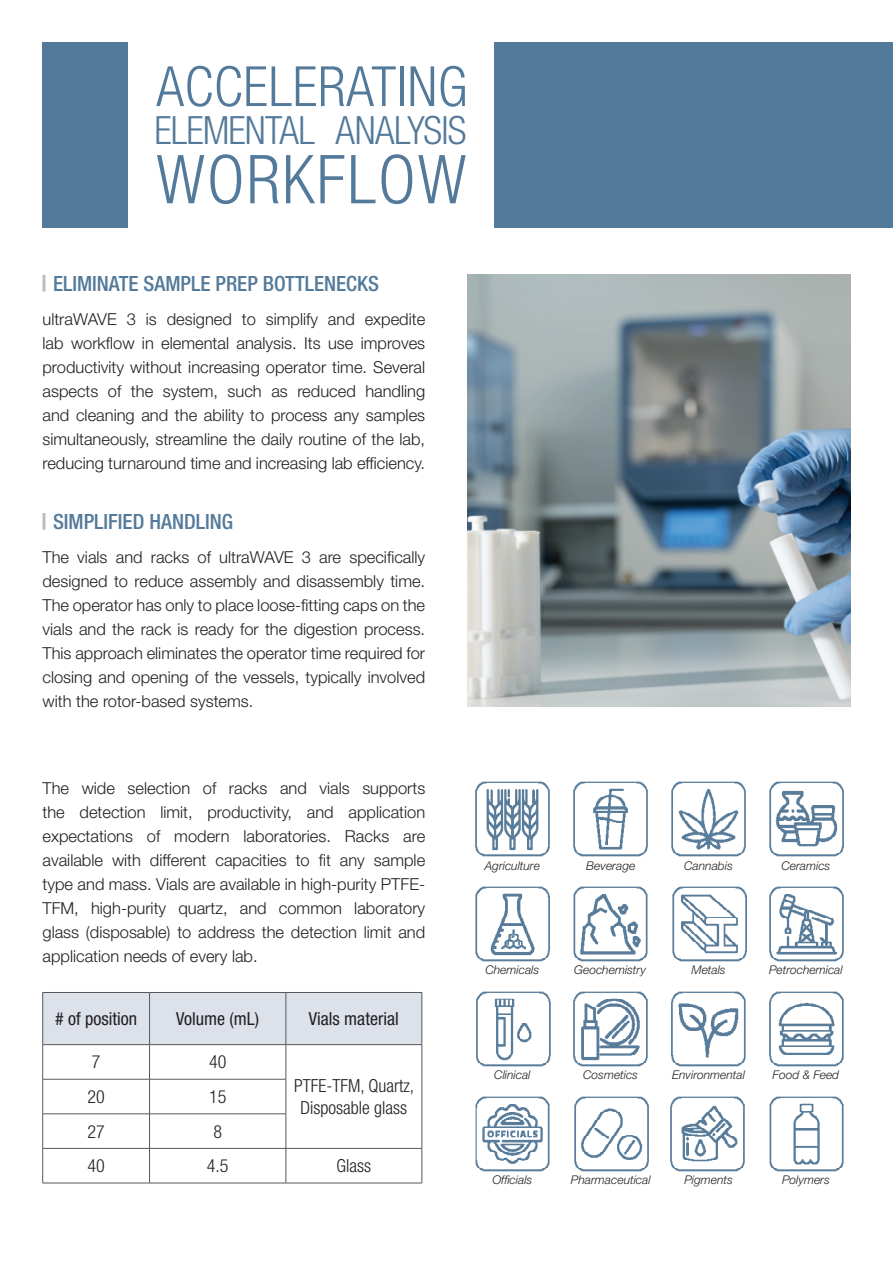
<style>
.page{position:relative;width:893px;height:1263px;background:#fff}
.page>*{position:absolute;margin:0;border:0;box-sizing:border-box;transform-origin:0 0}
.t1{font:300 condensed 67.5px "Helvetica Neue LT Std";letter-spacing:.03em;color:#537a9b}
.t2{font:300 condensed 55.5px "Helvetica Neue LT Std";letter-spacing:.01em;color:#537a9b}
.t3{font:300 condensed 39px "Helvetica Neue LT Std";letter-spacing:-.025em;color:#537a9b}
.t4{font:500 condensed 21px "Helvetica Neue LT Std";color:#537a9b}
.t5{font:300 condensed 18px/21.6px "Helvetica Neue LT Std";color:#231f20;text-align:center}
.t6{font:condensed 18px "Helvetica Neue LT Std";color:#231f20}
.t7{font:300 16.5px/24px "Helvetica Neue LT Std";color:#231f20;text-align:justify}
.t8{font:italic 300 12px "Helvetica Neue LT Std";color:#231f20}
</style>
<div class="page">
<div style="left:43px;top:43px;width:85px;height:185px;background:#537a9b"></div>
<div style="left:495px;top:43px;width:398px;height:185px;background:#537a9b"></div>
<hr style="left:43px;top:275px;width:3px;height:17px;background:#bcbdc0">
<hr style="left:43px;top:513px;width:3px;height:17px;background:#bcbdc0">
<img style="left:468px;top:275px;width:382px;height:432px">
<img style="left:475px;top:782px;width:75px;height:75px">
<img style="left:769px;top:782px;width:75px;height:75px">
<img style="left:671px;top:782px;width:75px;height:75px">
<img style="left:573px;top:782px;width:75px;height:75px">
<img style="left:475px;top:887px;width:75px;height:75px">
<img style="left:769px;top:887px;width:75px;height:75px">
<img style="left:672px;top:887px;width:74px;height:75px">
<img style="left:573px;top:887px;width:75px;height:75px">
<img style="left:476px;top:991px;width:75px;height:75px">
<img style="left:769px;top:991px;width:75px;height:75px">
<img style="left:671px;top:991px;width:75px;height:75px">
<img style="left:573px;top:991px;width:75px;height:75px">
<img style="left:475px;top:1096px;width:75px;height:75px">
<img style="left:769px;top:1096px;width:75px;height:75px">
<img style="left:671px;top:1096px;width:74px;height:75px">
<img style="left:574px;top:1096px;width:74px;height:75px">
<div style="left:43px;top:993px;width:379px;height:51px;background:#dce1ea"></div>
<hr style="left:43px;top:992px;width:107px;height:1px;background:#57585a">
<hr style="left:42px;top:993px;width:1px;height:51px;background:#57585a">
<hr style="left:150px;top:992px;width:136px;height:1px;background:#57585a">
<hr style="left:149px;top:993px;width:1px;height:51px;background:#57585a">
<hr style="left:286px;top:992px;width:136px;height:1px;background:#57585a">
<hr style="left:286px;top:993px;width:1px;height:51px;background:#57585a">
<hr style="left:422px;top:993px;width:1px;height:51px;background:#57585a">
<hr style="left:43px;top:1044px;width:107px;height:1px;background:#57585a">
<hr style="left:42px;top:1045px;width:1px;height:34px;background:#57585a">
<hr style="left:150px;top:1044px;width:136px;height:1px;background:#57585a">
<hr style="left:149px;top:1045px;width:1px;height:34px;background:#57585a">
<hr style="left:286px;top:1044px;width:136px;height:1px;background:#57585a">
<hr style="left:286px;top:1045px;width:1px;height:34px;background:#57585a">
<hr style="left:422px;top:1045px;width:1px;height:34px;background:#57585a">
<hr style="left:422px;top:1079px;width:1px;height:35px;background:#57585a">
<hr style="left:422px;top:1114px;width:1px;height:34px;background:#57585a">
<hr style="left:286px;top:1148px;width:136px;height:1px;background:#57585a">
<hr style="left:422px;top:1148px;width:1px;height:35px;background:#57585a">
<hr style="left:286px;top:1183px;width:136px;height:1px;background:#57585a">
<hr style="left:43px;top:1079px;width:107px;height:1px;background:#57585a">
<hr style="left:42px;top:1079px;width:1px;height:34px;background:#57585a">
<hr style="left:150px;top:1079px;width:136px;height:1px;background:#57585a">
<hr style="left:149px;top:1079px;width:1px;height:34px;background:#57585a">
<hr style="left:286px;top:1079px;width:1px;height:34px;background:#57585a">
<hr style="left:43px;top:1113px;width:107px;height:1px;background:#57585a">
<hr style="left:42px;top:1114px;width:1px;height:34px;background:#57585a">
<hr style="left:150px;top:1113px;width:136px;height:1px;background:#57585a">
<hr style="left:149px;top:1114px;width:1px;height:34px;background:#57585a">
<hr style="left:286px;top:1114px;width:1px;height:34px;background:#57585a">
<hr style="left:43px;top:1148px;width:107px;height:1px;background:#57585a">
<hr style="left:42px;top:1148px;width:1px;height:35px;background:#57585a">
<hr style="left:150px;top:1148px;width:136px;height:1px;background:#57585a">
<hr style="left:149px;top:1148px;width:1px;height:35px;background:#57585a">
<hr style="left:286px;top:1148px;width:1px;height:35px;background:#57585a">
<hr style="left:43px;top:1183px;width:107px;height:1px;background:#57585a">
<hr style="left:150px;top:1183px;width:136px;height:1px;background:#57585a">
<h2 class="t2" style="left:156px;top:55px;width:313px">ACCELERATING</h2>
<h3 class="t3" style="left:154px;top:108px;width:314px">ELEMENTAL ANALYSIS</h3>
<h1 class="t1" style="left:156px;top:141px;width:312px">WORKFLOW</h1>
<p class="t4" style="left:53px;top:271px;width:327px">ELIMINATE SAMPLE PREP BOTTLENECKS</p>
<p class="t7" style="left:43px;top:306px;width:384px">ultraWAVE 3 is designed to simplify and expedite lab workflow in elemental analysis. Its use improves productivity without increasing operator time. Several aspects of the system, such as reduced handling and cleaning and the ability to process any samples simultaneously, streamline the daily routine of the lab, reducing turnaround time and increasing lab efficiency.</p>
<p class="t4" style="left:53px;top:509px;width:182px">SIMPLIFIED HANDLING</p>
<p class="t7" style="left:43px;top:544px;width:384px">The vials and racks of ultraWAVE 3 are specifically designed to reduce assembly and disassembly time.<br>The operator has only to place loose-fitting caps on the vials and the rack is ready for the digestion process.<br>This approach eliminates the operator time required for closing and opening of the vessels, typically involved with the rotor-based systems.</p>
<p class="t7" style="left:43px;top:775px;width:384px">The wide selection of racks and vials supports the detection limit, productivity, and application expectations of modern laboratories. Racks are available with different capacities to fit any sample type and mass. Vials are available in high-purity PTFE-TFM, high-purity quartz, and common laboratory glass (disposable) to address the detection limit and application needs of every lab.</p>
<p class="t6" style="left:55px;top:1008px;width:83px"># of position</p>
<p class="t6" style="left:176px;top:1008px;width:84px">Volume (mL)</p>
<p class="t6" style="left:309px;top:1008px;width:91px">Vials material</p>
<p class="t5" style="left:92px;top:1051px;width:10px">7</p>
<p class="t5" style="left:209px;top:1051px;width:19px">40</p>
<p class="t5" style="left:294px;top:1075px;width:121px">PTFE-TFM, Quartz,<br>Disposable glass</p>
<p class="t5" style="left:87px;top:1086px;width:19px">20</p>
<p class="t5" style="left:209px;top:1086px;width:19px">15</p>
<p class="t5" style="left:87px;top:1120px;width:19px">27</p>
<p class="t5" style="left:213px;top:1120px;width:10px">8</p>
<p class="t5" style="left:87px;top:1155px;width:19px">40</p>
<p class="t5" style="left:207px;top:1155px;width:23px">4.5</p>
<p class="t5" style="left:337px;top:1155px;width:36px">Glass</p>
<p class="t8" style="left:485px;top:858px;width:57px">Agriculture</p>
<p class="t8" style="left:586px;top:858px;width:50px">Beverage</p>
<p class="t8" style="left:684px;top:858px;width:50px">Cannabis</p>
<p class="t8" style="left:781px;top:858px;width:50px">Ceramics</p>
<p class="t8" style="left:485px;top:963px;width:55px">Chemicals</p>
<p class="t8" style="left:574px;top:963px;width:73px">Geochemistry</p>
<p class="t8" style="left:691px;top:963px;width:36px">Metals</p>
<p class="t8" style="left:769px;top:963px;width:75px">Petrochemical</p>
<p class="t8" style="left:494px;top:1068px;width:38px">Clinical</p>
<p class="t8" style="left:583px;top:1068px;width:56px">Cosmetics</p>
<p class="t8" style="left:672px;top:1068px;width:74px">Environmental</p>
<p class="t8" style="left:773px;top:1068px;width:68px">Food &amp; Feed</p>
<p class="t8" style="left:492px;top:1173px;width:41px">Officials</p>
<p class="t8" style="left:571px;top:1173px;width:81px">Pharmaceutical</p>
<p class="t8" style="left:684px;top:1173px;width:50px">Pigments</p>
<p class="t8" style="left:782px;top:1173px;width:49px">Polymers</p>
</div>
